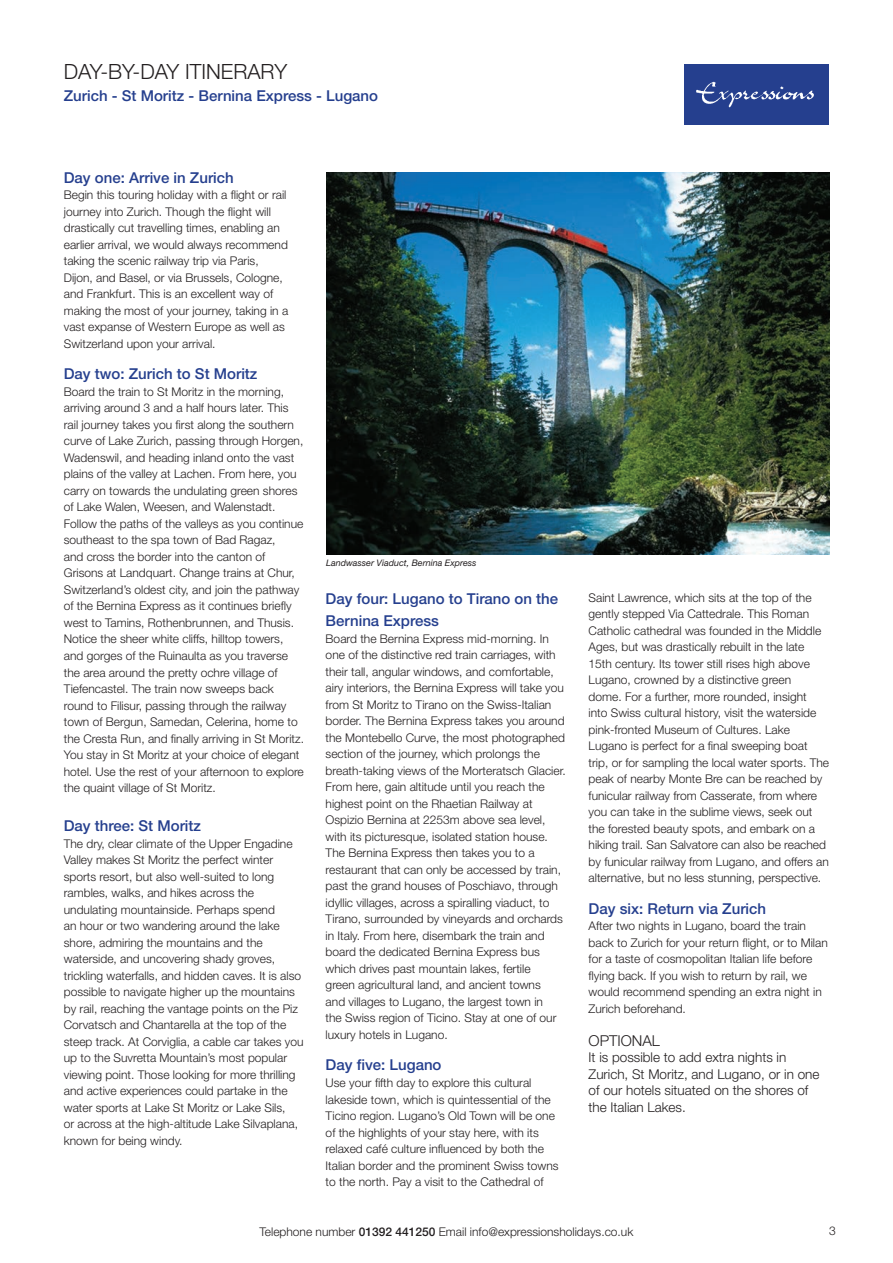
<style>
.page{position:relative;width:893px;height:1263px;background:#fff}
.page>*{position:absolute;margin:0;border:0;box-sizing:border-box;transform-origin:0 0}
.head{font:300 21px "Helvetica Neue LT Std";color:#231f20}
.bold_large_text{font:500 15px/22.5px "Helvetica Neue LT Std";color:#253f8e}
.sub_head{font:300 15px "Helvetica Neue LT Std";color:#231f20}
.sub_head-2{font:300 13.5px/16.5px "Helvetica Neue LT Std";color:#231f20}
.text{font:300 12px/16.5px "Helvetica Neue LT Std";color:#231f20}
.bold_text{font:300 12px/16.5px "Helvetica Neue LT Std";color:#231f20}
.large_text{font:300 12px "Helvetica Neue LT Std";color:#231f20}
.t1{font:italic 9px "Helvetica Neue LT Std";color:#231f20}
.s1{font-weight:500}
</style>
<div class="page">
<div style="left:685px;top:64px;width:144px;height:60px;background:#253f8e"></div>
<img style="left:696px;top:81px;width:118px;height:27px">
<img style="left:326px;top:172px;width:503px;height:383px">
<p class="head" style="left:64px;top:58px;width:225px">DAY-BY-DAY ITINERARY</p>
<p class="bold_large_text" style="left:64px;top:85px;width:316px">Zurich - St Moritz - Bernina Express - Lugano</p>
<p class="bold_large_text" style="left:64px;top:166px;width:172px">Day one: Arrive in Zurich</p>
<p class="bold_text" style="left:64px;top:187px;width:226px">Begin this touring holiday with a flight or rail journey into Zurich. Though the flight will drastically cut travelling times, enabling an earlier arrival, we would always recommend taking the scenic railway trip via Paris, Dijon, and Basel, or via Brussels, Cologne, and Frankfurt. This is an excellent way of making the most of your journey, taking in a vast expanse of Western Europe as well as Switzerland upon your arrival.</p>
<p class="bold_large_text" style="left:64px;top:363px;width:195px">Day two: Zurich to St Moritz</p>
<p class="text" style="left:64px;top:383px;width:242px">Board the train to St Moritz in the morning, arriving around 3 and a half hours later. This rail journey takes you first along the southern curve of Lake Zurich, passing through Horgen, Wadenswil, and heading inland onto the vast plains of the valley at Lachen. From here, you carry on towards the undulating green shores of Lake Walen, Weesen, and Walenstadt.<br>Follow the paths of the valleys as you continue southeast to the spa town of Bad Ragaz,<br>and cross the border into the canton of Grisons at Landquart. Change trains at Chur, Switzerland’s oldest city, and join the pathway of the Bernina Express as it continues briefly west to Tamins, Rothenbrunnen, and Thusis.<br>Notice the sheer white cliffs, hilltop towers, and gorges of the Ruinaulta as you traverse the area around the pretty ochre village of Tiefencastel. The train now sweeps back round to Filisur, passing through the railway town of Bergun, Samedan, Celerina, home to the Cresta Run, and finally arriving in St Moritz.<br>You stay in St Moritz at your choice of elegant hotel. Use the rest of your afternoon to explore the quaint village of St Moritz.</p>
<p class="bold_large_text" style="left:64px;top:814px;width:139px">Day three: St Moritz</p>
<p class="text" style="left:64px;top:835px;width:241px">The dry, clear climate of the Upper Engadine Valley makes St Moritz the perfect winter sports resort, but also well-suited to long rambles, walks, and hikes across the undulating mountainside. Perhaps spend<br>an hour or two wandering around the lake shore, admiring the mountains and the waterside, and uncovering shady groves, trickling waterfalls, and hidden caves. It is also possible to navigate higher up the mountains by rail, reaching the vantage points on the Piz Corvatsch and Chantarella at the top of the steep track. At Corviglia, a cable car takes you up to the Suvretta Mountain’s most popular viewing point. Those looking for more thrilling and active experiences could partake in the water sports at Lake St Moritz or Lake Sils,<br>or across at the high-altitude Lake Silvaplana, known for being windy.</p>
<p class="t1" style="left:326px;top:557px;width:152px">Landwasser Viaduct, Bernina Express</p>
<p class="bold_large_text" style="left:326px;top:587px;width:234px">Day four: Lugano to Tirano on the<br>Bernina Express</p>
<p class="text" style="left:326px;top:630px;width:242px">Board the Bernina Express mid-morning. In one of the distinctive red train carriages, with their tall, angular windows, and comfortable, airy interiors, the Bernina Express will take you from St Moritz to Tirano on the Swiss-Italian border. The Bernina Express takes you around the Montebello Curve, the most photographed section of the journey, which prolongs the breath-taking views of the Morteratsch Glacier.<br>From here, gain altitude until you reach the highest point on the Rhaetian Railway at Ospizio Bernina at 2253m above sea level, with its picturesque, isolated station house.<br>The Bernina Express then takes you to a restaurant that can only be accessed by train, past the grand houses of Poschiavo, through idyllic villages, across a spiralling viaduct, to Tirano, surrounded by vineyards and orchards in Italy. From here, disembark the train and board the dedicated Bernina Express bus which drives past mountain lakes, fertile<br>green agricultural land, and ancient towns<br>and villages to Lugano, the largest town in<br>the Swiss region of Ticino. Stay at one of our luxury hotels in Lugano.</p>
<p class="bold_large_text" style="left:326px;top:1054px;width:117px">Day five: Lugano</p>
<p class="text" style="left:326px;top:1074px;width:234px">Use your fifth day to explore this cultural lakeside town, which is quintessential of the Ticino region. Lugano’s Old Town will be one of the highlights of your stay here, with its relaxed café culture influenced by both the Italian border and the prominent Swiss towns to the north. Pay a visit to the Cathedral of</p>
<p class="text" style="left:589px;top:589px;width:242px">Saint Lawrence, which sits at the top of the gently stepped Via Cattedrale. This Roman Catholic cathedral was founded in the Middle Ages, but was drastically rebuilt in the late 15th century. Its tower still rises high above Lugano, crowned by a distinctive green<br>dome. For a further, more rounded, insight<br>into Swiss cultural history, visit the waterside pink-fronted Museum of Cultures. Lake Lugano is perfect for a final sweeping boat trip, or for sampling the local water sports. The peak of nearby Monte Bre can be reached by funicular railway from Casserate, from where you can take in the sublime views, seek out the forested beauty spots, and embark on a hiking trail. San Salvatore can also be reached by funicular railway from Lugano, and offers an alternative, but no less stunning, perspective.</p>
<p class="bold_large_text" style="left:589px;top:897px;width:179px">Day six: Return via Zurich</p>
<p class="text" style="left:589px;top:917px;width:241px">After two nights in Lugano, board the train back to Zurich for your return flight, or to Milan for a taste of cosmopolitan Italian life before flying back. If you wish to return by rail, we would recommend spending an extra night in Zurich beforehand.</p>
<p class="sub_head" style="left:589px;top:1031px;width:73px">OPTIONAL</p>
<p class="sub_head-2" style="left:589px;top:1049px;width:232px">It is possible to add extra nights in<br>Zurich, St Moritz, and Lugano, or in one of our hotels situated on the shores of the Italian Lakes.</p>
<p class="large_text" style="left:260px;top:1225px;width:375px">Telephone number <span class="s1">01392 441250</span> Email info@expressionsholidays.co.uk</p>
<p class="text" style="left:829px;top:1222px;width:8px">3</p>
</div>
